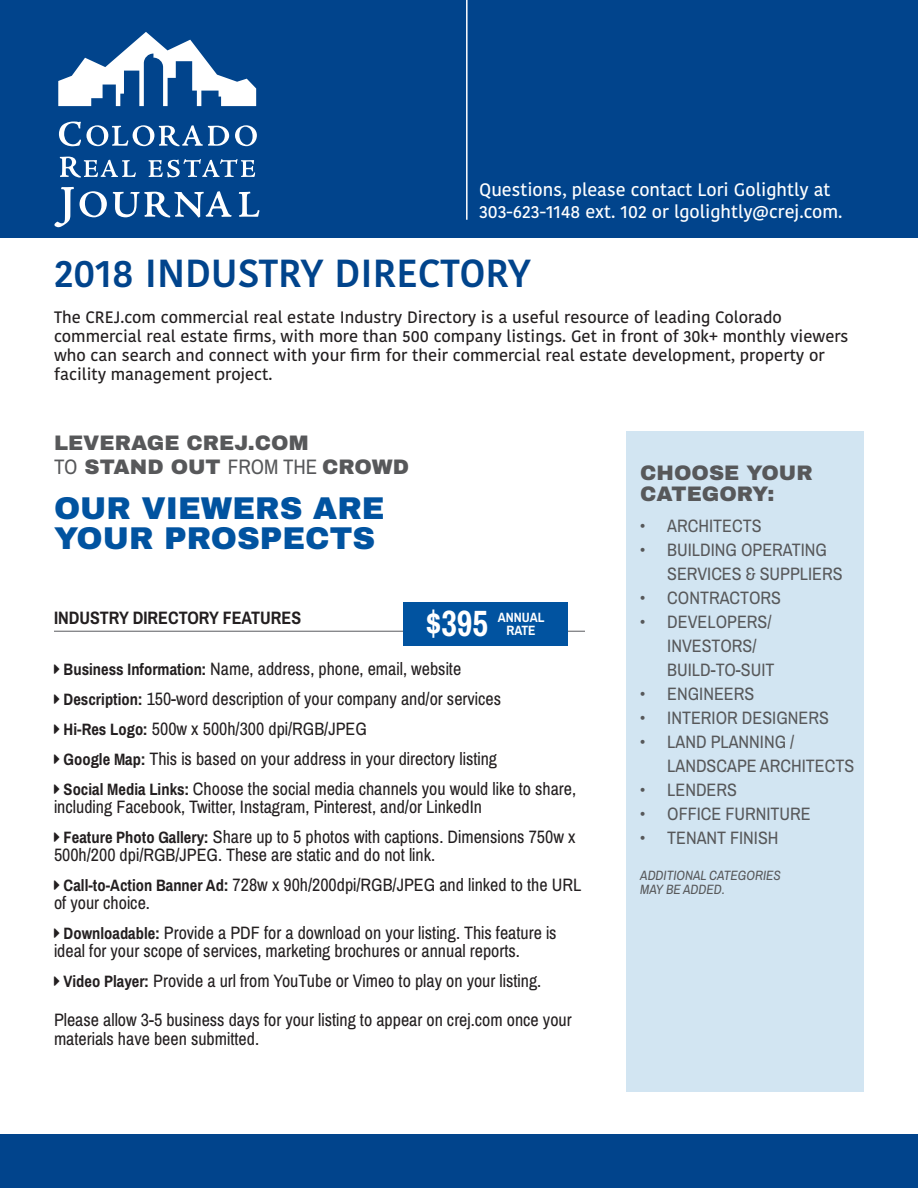
<style>
.page{position:relative;width:918px;height:1188px;background:#fff}
.page>*{position:absolute;margin:0;border:0;box-sizing:border-box;transform-origin:0 0}
.t1{font:600 39px "Kohinoor Bangla";color:#01448c}
.RATES_HEADER_1{font:700 36.6px "Archivo Narrow";color:#fff;scale:.93 1}
.RATES_HEADER_1-2{font:900 31.5px/30px "Archivo";color:#0153a0}
.RATES_HEADER_2{font:900 21px "Archivo";color:#57585a}
.RATES_HEADER_1-3{font:900 21px/21px "Archivo";color:#57585a}
.body_right_rail{font:18px/18px "Archivo Narrow";color:#231f20}
.t2{font:18px/24px "Archivo Narrow";color:#57585a}
.t3{font:500 18px/21.6px "Kohinoor Bangla";color:#fff}
.RATES_HEADER_BOLD{font:700 18px "Archivo Narrow";color:#231f20}
.intro_paragraph{font:500 16.5px/18.8px "Kohinoor Bangla";color:#231f20}
.mice{font:italic 13.5px/13.5px "Archivo Narrow";color:#57585a}
.RATES_HEADER_1-4{font:700 13.5px "Archivo Narrow";color:#fff}
.s1{font-family:"Archivo Narrow";font-weight:400}
.s2{font-weight:700;font-size:16.5px}
</style>
<div class="page">
<div style="left:0;top:0;width:918px;height:237px;background:#01448c"></div>
<svg style="left:58px;top:32px;width:198px;height:74px"></svg>
<svg style="left:59px;top:122px;width:170px;height:24px"></svg>
<svg style="left:235px;top:125px;width:22px;height:21px"></svg>
<svg style="left:54px;top:187px;width:20px;height:40px"></svg>
<svg style="left:80px;top:191px;width:27px;height:26px"></svg>
<svg style="left:113px;top:191px;width:119px;height:27px"></svg>
<svg style="left:239px;top:192px;width:21px;height:25px"></svg>
<svg style="left:60px;top:157px;width:76px;height:21px"></svg>
<svg style="left:149px;top:159px;width:106px;height:18px"></svg>
<hr style="left:466px;top:0;width:2px;height:220px;background:#fff">
<div style="left:0;top:1134px;width:918px;height:54px;background:#01448c"></div>
<hr style="left:54px;top:631px;width:531px;height:1px;background:#6c6d70">
<div style="left:403px;top:602px;width:164px;height:44px;background:#0153a0"></div>
<div style="left:627px;top:431px;width:237px;height:661px;background:#d2e5f2"></div>
<p class="t3" style="left:479px;top:179px;width:365px">Questions, please contact Lori Golightly at<br>303-623-1148 ext. 102 or lgolightly@crej.com.</p>
<p class="t1" style="left:54px;top:241px;width:479px">2018 INDUSTRY DIRECTORY</p>
<p class="intro_paragraph" style="left:54px;top:308px;width:796px">The CREJ.com commercial real estate Industry Directory is a useful resource of leading Colorado commercial real estate firms, with more than 500 company listings. Get in front of 30k+ monthly viewers who can search and connect with your firm for their commercial real estate development, property or facility management project.</p>
<p class="RATES_HEADER_2" style="left:54px;top:430px;width:256px">LEVERAGE CREJ.COM</p>
<p class="RATES_HEADER_2" style="left:54px;top:454px;width:357px"><span class="s1">TO</span> STAND OUT <span class="s1">FROM THE</span> CROWD</p>
<p class="RATES_HEADER_1-2" style="left:54px;top:493px;width:332px">OUR VIEWERS ARE<br>YOUR PROSPECTS</p>
<p class="RATES_HEADER_1" style="left:426px;top:601px;width:69px">$395</p>
<p class="RATES_HEADER_1-4" style="left:498px;top:609px;width:48px">ANNUAL</p>
<p class="RATES_HEADER_BOLD" style="left:54px;top:607px;width:249px">INDUSTRY DIRECTORY FEATURES</p>
<p class="body_right_rail" style="left:64px;top:660px;width:399px"><span class="s2">Business Information:</span> Name, address, phone, email, website</p>
<p class="body_right_rail" style="left:64px;top:690px;width:439px"><span class="s2">Description:</span> 150-word description of your company and/or services</p>
<p class="body_right_rail" style="left:64px;top:720px;width:305px"><span class="s2">Hi-Res Logo:</span> 500w x 500h/300 dpi/RGB/JPEG</p>
<p class="body_right_rail" style="left:64px;top:750px;width:435px"><span class="s2">Google Map:</span> This is based on your address in your directory listing</p>
<p class="body_right_rail" style="left:54px;top:780px;width:524px;text-indent:10px"><span class="s2">Social Media Links:</span> Choose the social media channels you would like to share, including Facebook, Twitter, Instagram, Pinterest, and/or LinkedIn</p>
<p class="body_right_rail" style="left:54px;top:828px;width:523px;text-indent:10px"><span class="s2">Feature Photo Gallery:</span> Share up to 5 photos with captions. Dimensions 750w x<br>500h/200 dpi/RGB/JPEG. These are static and do not link.</p>
<p class="body_right_rail" style="left:54px;top:876px;width:529px;text-indent:10px"><span class="s2">Call-to-Action Banner Ad:</span> 728w x 90h/200dpi/RGB/JPEG and linked to the URL of your choice.</p>
<p class="body_right_rail" style="left:54px;top:924px;width:504px;text-indent:10px"><span class="s2">Downloadable:</span> Provide a PDF for a download on your listing. This feature is ideal for your scope of services, marketing brochures or annual reports.</p>
<p class="body_right_rail" style="left:64px;top:972px;width:479px"><span class="s2">Video Player:</span> Provide a url from YouTube or Vimeo to play on your listing.</p>
<p class="body_right_rail" style="left:54px;top:1010px;width:519px;line-height:19.5px">Please allow 3-5 business days for your listing to appear on crej.com once your materials have been submitted.</p>
<p class="RATES_HEADER_1-4" style="left:506px;top:622px;width:31px">RATE</p>
<p class="RATES_HEADER_1-3" style="left:640px;top:462px;width:174px">CHOOSE YOUR<br>CATEGORY:</p>
<p class="t2" style="left:640px;top:514px;width:123px">• ARCHITECTS</p>
<p class="t2" style="left:667px;top:538px;width:177px;text-indent:-27px">• BUILDING OPERATING<br>SERVICES &amp; SUPPLIERS</p>
<p class="t2" style="left:640px;top:586px;width:142px">• CONTRACTORS</p>
<p class="t2" style="left:667px;top:610px;width:109px;text-indent:-27px">• DEVELOPERS/<br>INVESTORS/<br>BUILD-TO-SUIT</p>
<p class="t2" style="left:640px;top:682px;width:115px">• ENGINEERS</p>
<p class="t2" style="left:640px;top:706px;width:190px">• INTERIOR DESIGNERS</p>
<p class="t2" style="left:667px;top:730px;width:189px;text-indent:-27px">• LAND PLANNING /<br>LANDSCAPE ARCHITECTS</p>
<p class="t2" style="left:640px;top:778px;width:98px">• LENDERS</p>
<p class="t2" style="left:640px;top:802px;width:172px">• OFFICE FURNITURE</p>
<p class="t2" style="left:640px;top:826px;width:140px">• TENANT FINISH</p>
<p class="mice" style="left:640px;top:869px;width:142px">ADDITIONAL CATEGORIES<br>MAY BE ADDED.</p>
</div>
